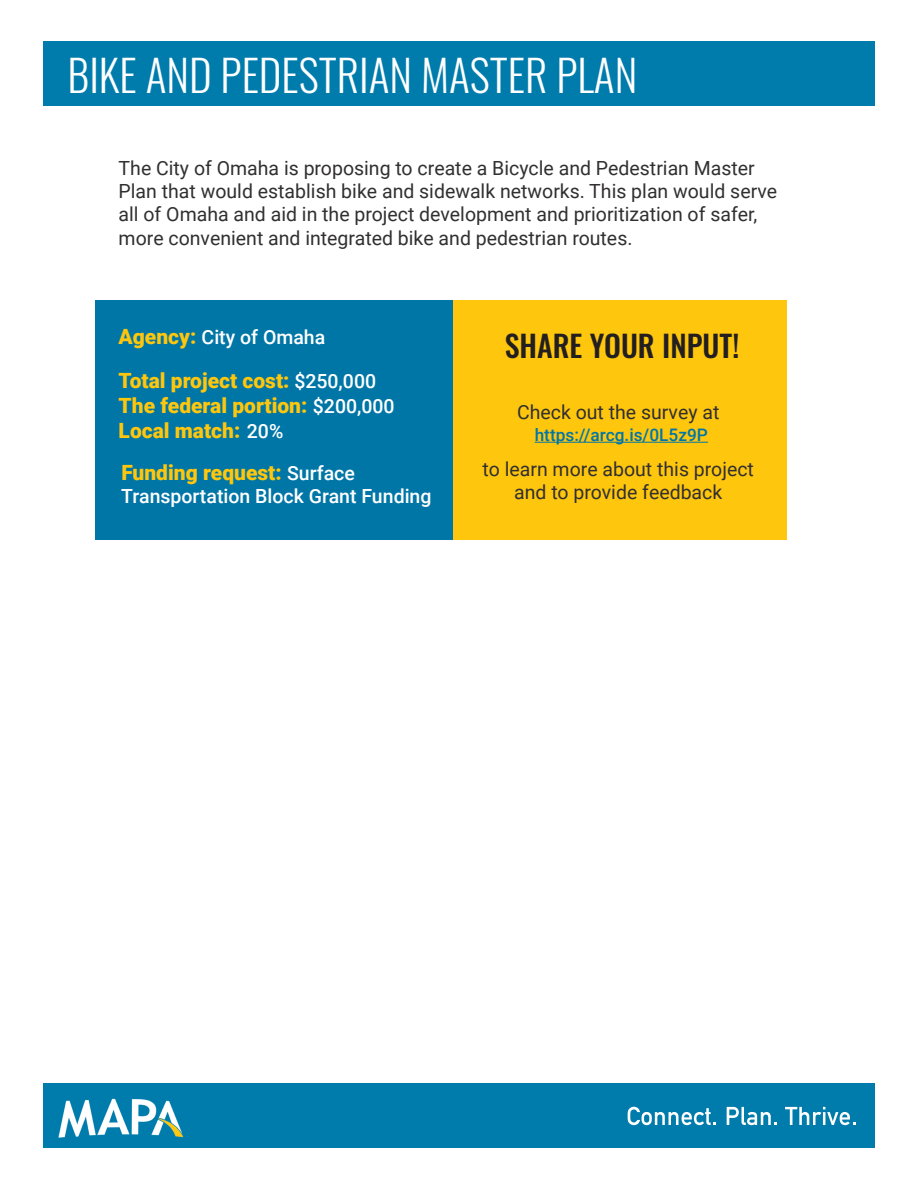
<style>
.page{position:relative;width:918px;height:1188px;background:#fff}
.page>*{position:absolute;margin:0;border:0;box-sizing:border-box;transform-origin:0 0}
.t1{font:300 43.5px "Oswald";color:#fff}
.t2{font:500 30px "Oswald";color:#231f20}
.t3{font:900 21px/25.2px "Roboto";color:#fec60d}
.t4{font:19.5px/23.4px "Roboto";color:#312f30}
.t5{font:500 19.5px "Roboto";color:#fff}
.t6{font:500 17.25px "Roboto";color:#0076a7}
.s1{font-weight:900;font-size:21px;color:#fec60d}
.s2{font-weight:500;font-size:19.5px;color:#fff}
</style>
<div class="page">
<div style="left:450px;top:300px;width:337px;height:239px;background:#fec60d"></div>
<hr style="left:535px;top:442px;width:173px;height:1px;background:#0076a7">
<div style="left:43px;top:1084px;width:832px;height:64px;background:#007cac"></div>
<div style="left:43px;top:41px;width:832px;height:65px;background:#007cac"></div>
<img style="left:58px;top:1098px;width:126px;height:40px">
<div style="left:95px;top:300px;width:358px;height:239px;background:#0076a7"></div>
<svg style="left:628px;top:1107px;width:88px;height:18px"></svg>
<svg style="left:727px;top:1107px;width:50px;height:18px"></svg>
<svg style="left:785px;top:1107px;width:71px;height:18px"></svg>
<h1 class="t1" style="left:68px;top:37px;width:571px">BIKE AND PEDESTRIAN MASTER PLAN</h1>
<p class="t4" style="left:119px;top:155px;width:660px">The City of Omaha is proposing to create a Bicycle and Pedestrian Master Plan that would establish bike and sidewalk networks. This plan would serve all of Omaha and aid in the project development and prioritization of safer, more convenient and integrated bike and pedestrian routes.</p>
<p class="t5" style="left:119px;top:324px;width:208px"><span class="s1">Agency:</span> City of Omaha</p>
<p class="t3" style="left:119px;top:367px;width:278px">Total project cost: <span class="s2">$250,000<br></span>The federal portion: <span class="s2">$200,000<br></span>Local match: <span class="s2">20%</span></p>
<p class="t3" style="left:121px;top:459px;width:235px">Funding request: <span class="s2">Surface</span></p>
<p class="t5" style="left:121px;top:483px;width:312px">Transportation Block Grant Funding</p>
<h2 class="t2" style="left:505px;top:330px;width:236px">SHARE YOUR INPUT!</h2>
<p class="t4" style="left:517px;top:400px;width:204px">Check out the survey at</p>
<p class="t4" style="left:483px;top:457px;width:273px;text-align:center">to learn more about this project and to provide feedback</p>
<p class="t6" style="left:535px;top:423px;width:175px">https://arcg.is/0L5z9P</p>
</div>
